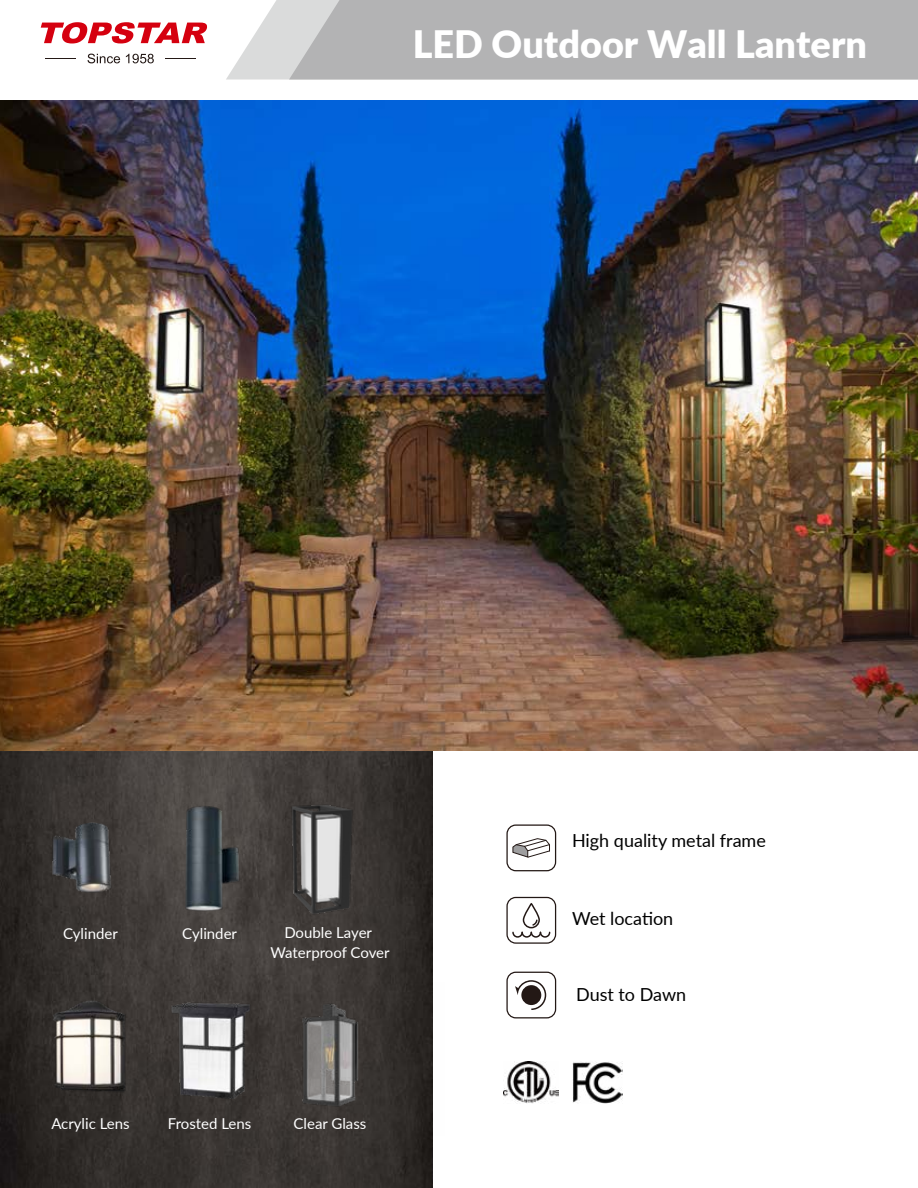
<style>
.page{position:relative;width:918px;height:1188px;background:#fff}
.page>*{position:absolute;margin:0;border:0;box-sizing:border-box;transform-origin:0 0}
.t1{font:900 37.8px "Lato";color:#fff}
.t2{font:18px "Lato";color:#000}
.t3{font:15px/20.2px "Lato";color:#fff;text-align:center}
</style>
<div class="page">
<svg style="left:226px;top:0;width:63px;height:80px;fill:#dadbdb"></svg>
<div style="left:289px;top:0;width:629px;height:80px;background:#b3b3b4"></div>
<svg style="left:41px;top:22px;width:166px;height:21px"></svg>
<hr style="left:45px;top:59px;width:31px;height:1px;background:#231815">
<hr style="left:165px;top:59px;width:31px;height:1px;background:#231815">
<svg style="left:88px;top:54px;width:32px;height:9px"></svg>
<svg style="left:126px;top:54px;width:28px;height:9px"></svg>
<img style="left:0;top:751px;width:432px;height:437px">
<img style="left:572px;top:1062px;width:51px;height:42px">
<img style="left:0;top:100px;width:918px;height:651px">
<img style="left:504px;top:1061px;width:54px;height:43px">
<img style="left:234px;top:983px;width:199px;height:153px">
<img style="left:287px;top:800px;width:69px;height:118px">
<img style="left:147px;top:992px;width:126px;height:121px">
<svg style="left:506px;top:972px;width:50px;height:46px"></svg>
<svg style="left:506px;top:824px;width:50px;height:47px"></svg>
<svg style="left:506px;top:897px;width:50px;height:47px"></svg>
<img style="left:175px;top:804px;width:69px;height:110px">
<img style="left:48px;top:823px;width:68px;height:73px">
<img style="left:48px;top:986px;width:85px;height:115px">
<h1 class="t1" style="left:413px;top:16px;width:456px">LED Outdoor Wall Lantern</h1>
<p class="t3" style="left:63px;top:923px;width:56px">Cylinder</p>
<p class="t3" style="left:182px;top:923px;width:56px">Cylinder</p>
<p class="t3" style="left:271px;top:921px;width:121px">Double Layer<br>Waterproof Cover</p>
<p class="t3" style="left:51px;top:1113px;width:80px">Acrylic Lens</p>
<p class="t3" style="left:168px;top:1113px;width:85px">Frosted Lens</p>
<p class="t3" style="left:294px;top:1113px;width:74px">Clear Glass</p>
<p class="t2" style="left:572px;top:827px;width:195px">High quality metal frame</p>
<p class="t2" style="left:572px;top:906px;width:103px">Wet location</p>
<p class="t2" style="left:576px;top:981px;width:112px">Dust to Dawn</p>
</div>
